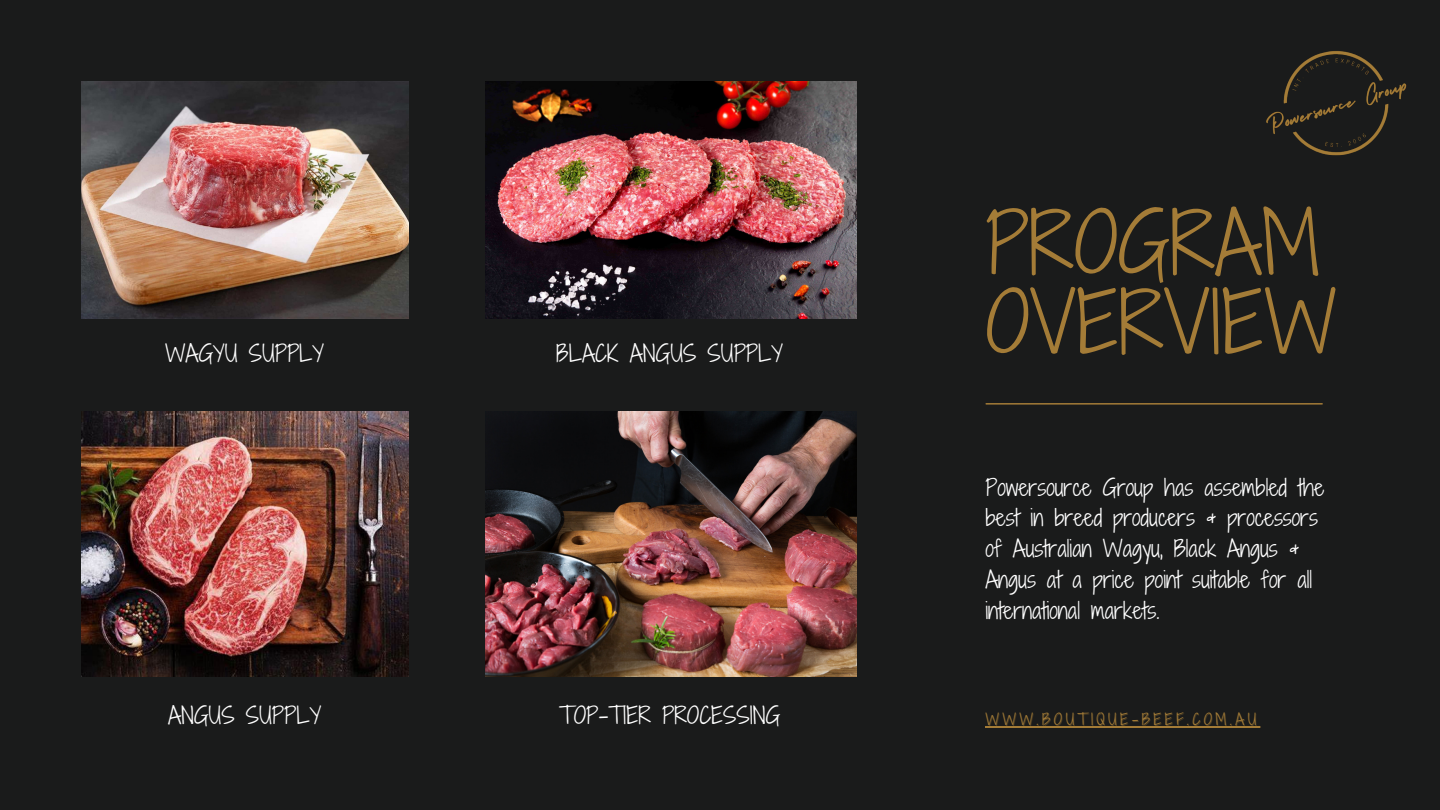
<style>
.page{position:relative;width:1440px;height:810px;background:#1a1b1b}
.page>*{position:absolute;margin:0;border:0;box-sizing:border-box;transform-origin:0 0}
.t1{font:80px/79.5px "Shadows Into Light Two";color:#a47c37}
.t2{font:22.4px "Shadows Into Light Two";color:#fff}
.t3{font:22px/30.8px "Shadows Into Light Two";color:#fff}
.t4{font:15px "Shadows Into Light Two";letter-spacing:.23em;color:#a47c37}
</style>
<div class="page">
<hr style="left:986px;top:403px;width:336px;height:2px;background:#a47c37">
<img style="left:1266px;top:51px;width:141px;height:105px">
<hr style="left:985px;top:726px;width:275px;height:2px;background:#a47c37">
<img style="left:81px;top:81px;width:328px;height:237px">
<img style="left:486px;top:81px;width:370px;height:237px">
<img style="left:81px;top:412px;width:328px;height:264px">
<img style="left:486px;top:412px;width:370px;height:264px">
<p class="t2" style="left:165px;top:337px;width:161px">WAGYU SUPPLY</p>
<p class="t2" style="left:556px;top:337px;width:228px">BLACK ANGUS SUPPLY</p>
<p class="t2" style="left:168px;top:699px;width:155px">ANGUS SUPPLY</p>
<p class="t2" style="left:559px;top:699px;width:223px">TOP-TIER PROCESSING</p>
<h1 class="t1" style="left:985px;top:203px;width:353px">PROGRAM<br>OVERVIEW</h1>
<p class="t3" style="left:985px;top:472px;width:340px">Powersource Group has assembled the best in breed producers &amp; processors of Australian Wagyu, Black Angus &amp; Angus at a price point suitable for all international markets.</p>
<p class="t4" style="left:985px;top:708px;width:272px">WWW.BOUTIQUE-BEEF.COM.AU</p>
</div>
